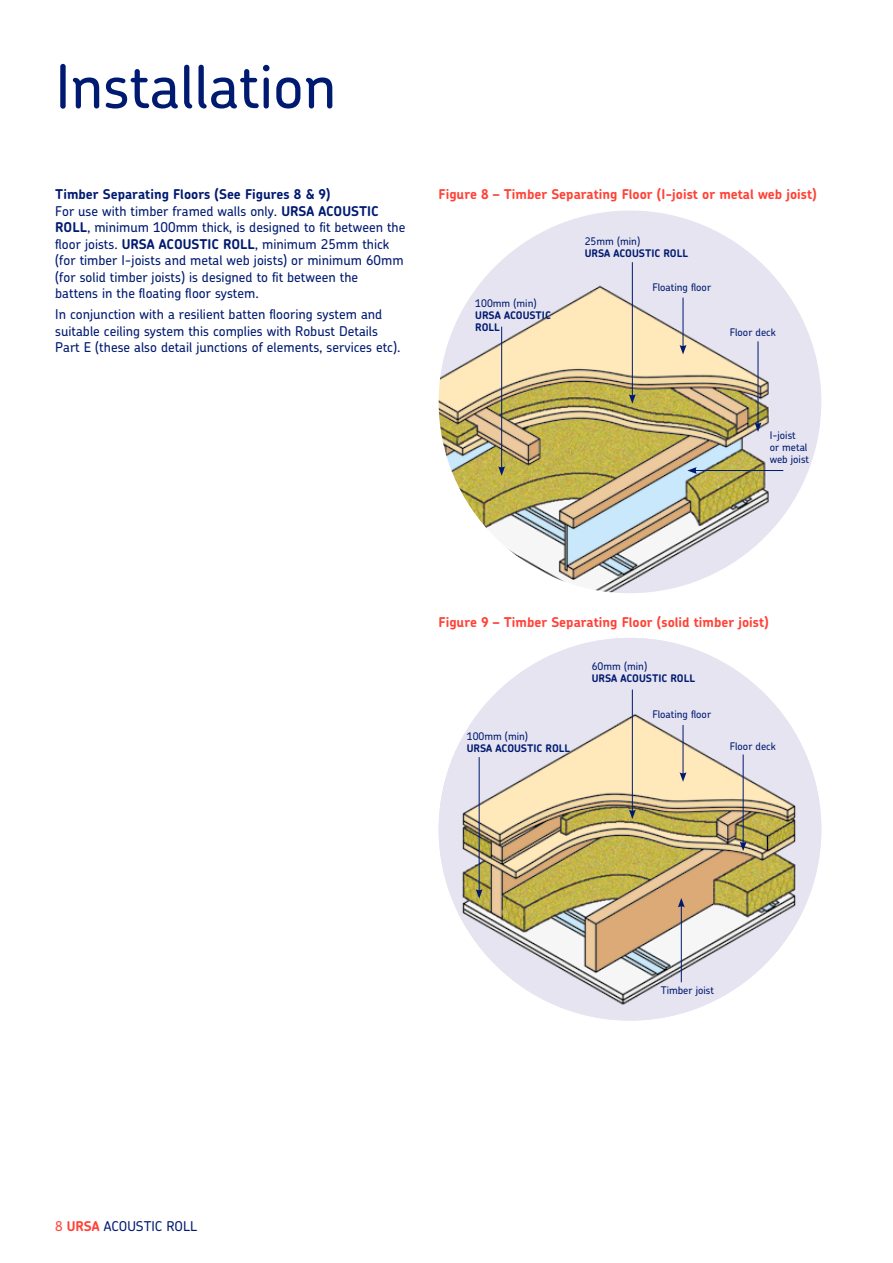
<style>
.page{position:relative;width:893px;height:1263px;background:#fff}
.page>*{position:absolute;margin:0;border:0;box-sizing:border-box;transform-origin:0 0}
.t1{font:500 60px "Chevin Pro";color:#001a71}
.t2{font:500 13.5px/16.5px "Chevin Pro";color:#001a71}
.t3{font:700 13.5px "Chevin Pro";color:#ff4237}
.t4{font:500 10.5px/12px "Chevin Pro";color:#001a71}
.t5{font:700 10.5px/12px "Chevin Pro";color:#001a71}
.s1{font-weight:700}
.s2{color:#ff4237}
.s3{font-weight:700;color:#ff4237}
</style>
<div class="page">
<img style="left:439px;top:210px;width:382px;height:383px;border-radius:191px">
<hr style="left:632px;top:262px;width:1px;height:135px;background:#001a71">
<svg style="left:629px;top:394px;width:7px;height:10px"></svg>
<hr style="left:501px;top:327px;width:1px;height:142px;background:#001a71">
<svg style="left:498px;top:466px;width:7px;height:10px"></svg>
<hr style="left:683px;top:298px;width:1px;height:49px;background:#001a71">
<svg style="left:680px;top:345px;width:6px;height:9px"></svg>
<hr style="left:758px;top:341px;width:1px;height:84px;background:#001a71">
<svg style="left:755px;top:422px;width:6px;height:10px"></svg>
<hr style="left:694px;top:470px;width:89px;height:1px;background:#001a71">
<svg style="left:687px;top:467px;width:10px;height:7px"></svg>
<img style="left:439px;top:638px;width:382px;height:382px;border-radius:191px">
<hr style="left:632px;top:689px;width:1px;height:123px;background:#001a71">
<svg style="left:629px;top:810px;width:7px;height:9px"></svg>
<hr style="left:479px;top:757px;width:1px;height:134px;background:#001a71">
<svg style="left:476px;top:889px;width:7px;height:10px"></svg>
<hr style="left:683px;top:725px;width:1px;height:50px;background:#001a71">
<svg style="left:680px;top:772px;width:6px;height:10px"></svg>
<hr style="left:743px;top:754px;width:1px;height:90px;background:#001a71">
<svg style="left:740px;top:841px;width:7px;height:10px"></svg>
<hr style="left:681px;top:905px;width:1px;height:77px;background:#001a71">
<svg style="left:678px;top:898px;width:7px;height:9px"></svg>
<h1 class="t1" style="left:55px;top:46px;width:283px">Installation</h1>
<p class="t2" style="left:55px;top:186px;width:352px"><span class="s1">Timber Separating Floors (See Figures 8 &amp; 9)<br></span>For use with timber framed walls only. <span class="s1">URSA ACOUSTIC ROLL</span>, minimum 100mm thick, is designed to fit between the floor joists. <span class="s1">URSA ACOUSTIC ROLL</span>, minimum 25mm thick (for timber I-joists and metal web joists) or minimum 60mm (for solid timber joists) is designed to fit between the<br>battens in the floating floor system.</p>
<p class="t2" style="left:55px;top:306px;width:347px">In conjunction with a resilient batten flooring system and suitable ceiling system this complies with Robust Details<br>Part E (these also detail junctions of elements, services etc).</p>
<p class="t3" style="left:439px;top:186px;width:380px">Figure 8 – Timber Separating Floor (I-joist or metal web joist)</p>
<p class="t4" style="left:585px;top:235px;width:57px">25mm (min)</p>
<p class="t5" style="left:585px;top:247px;width:105px">URSA ACOUSTIC ROLL</p>
<p class="t4" style="left:475px;top:296px;width:63px">100mm (min)</p>
<p class="t5" style="left:475px;top:309px;width:77px">URSA ACOUSTIC<br>ROLL</p>
<p class="t4" style="left:652px;top:281px;width:60px">Floating floor</p>
<p class="t4" style="left:730px;top:326px;width:47px">Floor deck</p>
<p class="t4" style="left:770px;top:429px;width:41px">I-joist<br>or metal web joist</p>
<p class="t3" style="left:439px;top:613px;width:332px">Figure 9 – Timber Separating Floor (solid timber joist)</p>
<p class="t4" style="left:592px;top:660px;width:57px">60mm (min)</p>
<p class="t5" style="left:592px;top:672px;width:105px">URSA ACOUSTIC ROLL</p>
<p class="t4" style="left:467px;top:730px;width:63px">100mm (min)</p>
<p class="t5" style="left:467px;top:742px;width:105px">URSA ACOUSTIC ROLL</p>
<p class="t4" style="left:652px;top:708px;width:60px">Floating floor</p>
<p class="t4" style="left:730px;top:740px;width:47px">Floor deck</p>
<p class="t2" style="left:55px;top:1218px;width:143px"><span class="s2">8</span> <span class="s3">URSA</span> ACOUSTIC ROLL</p>
<p class="t4" style="left:661px;top:984px;width:55px">Timber joist</p>
</div>
